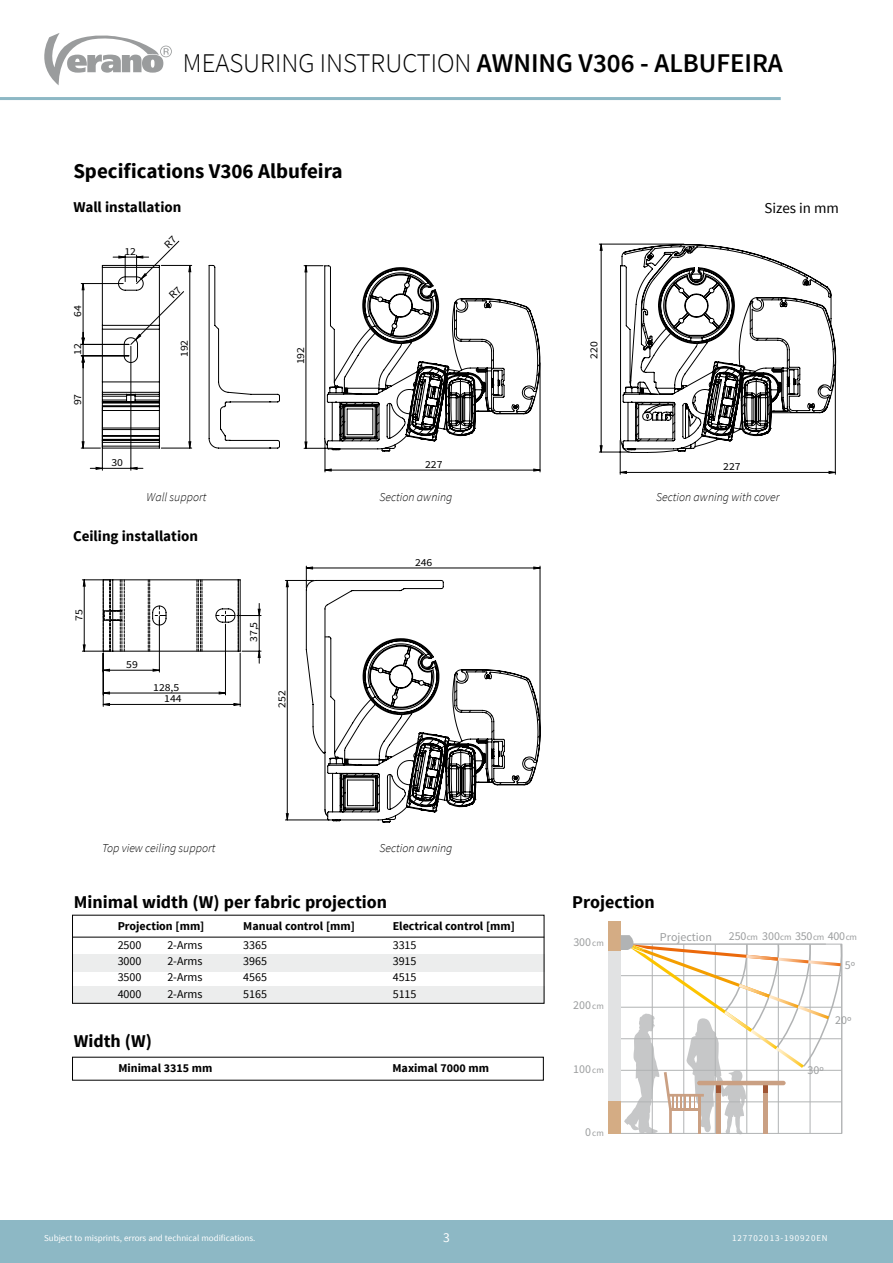
<style>
.page{position:relative;width:893px;height:1263px;background:#fff}
.page>*{position:absolute;margin:0;border:0;box-sizing:border-box;transform-origin:0 0}
.t1{font:300 27px "Source Sans Pro";color:#000}
.t2{font:700 21px "Source Sans Pro";color:#000}
.t3{font:700 18px "Source Sans Pro";color:#000}
.t4{font:700 15px "Source Sans Pro";color:#000}
.t5{font:15px "Source Sans Pro";color:#000}
.t6{font:13.5px "Source Sans Pro";color:#fff}
.t7{font:italic 300 12px "Source Sans Pro";color:#000}
.t8{font:700 12px "Source Sans Pro";color:#000}
.t9{font:12px "Source Sans Pro";color:#000}
.t10{font:12px "Source Sans Pro";color:#9c9e9f}
.t11{font:10.8px "Source Sans Pro";color:#000;scale:1.09 1}
.t12{font:9px "Source Sans Pro";color:#fff}
.t13{font:9px "Source Sans Pro";letter-spacing:.1em;color:#fff}
.t14{font:9px "Source Sans Pro";color:#9c9e9f}
.s1{font-weight:600}
.s2{font-size:9px}
.s3{font-size:12px}
</style>
<div class="page">
<div style="left:0;top:1220px;width:893px;height:43px;background:#8db8c5"></div>
<svg style="left:44px;top:33px;width:128px;height:52px"></svg>
<hr style="left:0;top:97px;width:781px;height:3px;background:#8db8c5">
<svg style="left:285px;top:566px;width:256px;height:256px"></svg>
<hr style="left:325px;top:441px;width:1px;height:31px;background:#000">
<hr style="left:540px;top:363px;width:1px;height:109px;background:#000">
<svg style="left:326px;top:469px;width:214px;height:2px"></svg>
<svg style="left:304px;top:265px;width:237px;height:187px"></svg>
<svg style="left:82px;top:579px;width:179px;height:127px"></svg>
<svg style="left:602px;top:246px;width:233px;height:228px"></svg>
<hr style="left:620px;top:472px;width:215px;height:1px;background:#000">
<hr style="left:835px;top:362px;width:1px;height:112px;background:#000">
<hr style="left:620px;top:440px;width:1px;height:34px;background:#000">
<hr style="left:599px;top:244px;width:85px;height:1px;background:#000">
<hr style="left:599px;top:452px;width:30px;height:1px;background:#000">
<svg style="left:600px;top:245px;width:2px;height:207px"></svg>
<svg style="left:620px;top:244px;width:216px;height:209px"></svg>
<div style="left:608px;top:922px;width:13px;height:212px;background:#d4ac84"></div>
<div style="left:608px;top:951px;width:13px;height:149px;background:#e1e2e3"></div>
<svg style="left:621px;top:935px;width:222px;height:199px"></svg>
<div style="left:72px;top:954px;width:472px;height:17px;background:#eceded"></div>
<div style="left:72px;top:986px;width:472px;height:17px;background:#eceded"></div>
<hr style="left:72px;top:937px;width:472px;height:1px;background:#000">
<svg style="left:81px;top:240px;width:199px;height:231px"></svg>
<h1 class="t1" style="left:183px;top:47px;width:601px">MEASURING INSTRUCTION <span class="s1">AWNING V306 - ALBUFEIRA</span></h1>
<h2 class="t2" style="left:73px;top:158px;width:271px">Specifications V306 Albufeira</h2>
<p class="t4" style="left:73px;top:198px;width:110px">Wall installation</p>
<p class="t11" style="left:71px;top:317px;width:12px;rotate:-90deg">64</p>
<p class="t11" style="left:71px;top:355px;width:12px;rotate:-90deg">12</p>
<p class="t11" style="left:71px;top:405px;width:12px;rotate:-90deg">97</p>
<p class="t11" style="left:124px;top:245px;width:12px">12</p>
<p class="t11" style="left:178px;top:357px;width:17px;rotate:-90deg">192</p>
<p class="t11" style="left:111px;top:456px;width:12px">30</p>
<p class="t7" style="left:147px;top:490px;width:61px">Wall support</p>
<p class="t4" style="left:73px;top:527px;width:127px">Ceiling installation</p>
<p class="t11" style="left:72px;top:620px;width:12px;rotate:-90deg">75</p>
<p class="t11" style="left:126px;top:658px;width:12px">59</p>
<p class="t11" style="left:153px;top:681px;width:25px">128,5</p>
<p class="t11" style="left:164px;top:692px;width:17px">144</p>
<p class="t11" style="left:294px;top:364px;width:17px;rotate:-90deg">192</p>
<p class="t11" style="left:247px;top:642px;width:20px;rotate:-90deg">37,5</p>
<p class="t11" style="left:275px;top:708px;width:17px;rotate:-90deg">252</p>
<p class="t11" style="left:425px;top:458px;width:17px">227</p>
<p class="t11" style="left:587px;top:359px;width:17px;rotate:-90deg">220</p>
<p class="t5" style="left:765px;top:199px;width:76px">Sizes in mm</p>
<p class="t11" style="left:723px;top:460px;width:17px">227</p>
<p class="t7" style="left:379px;top:490px;width:75px">Section awning</p>
<p class="t7" style="left:656px;top:490px;width:125px">Section awning with cover</p>
<p class="t11" style="left:415px;top:556px;width:17px">246</p>
<p class="t7" style="left:102px;top:841px;width:115px">Top view ceiling support</p>
<p class="t7" style="left:379px;top:841px;width:75px">Section awning</p>
<h3 class="t3" style="left:74px;top:890px;width:315px">Minimal width (W) per fabric projection</h3>
<p class="t8" style="left:118px;top:918px;width:88px">Projection [mm]</p>
<p class="t8" style="left:243px;top:918px;width:113px">Manual control [mm]</p>
<p class="t8" style="left:393px;top:918px;width:124px">Electrical control [mm]</p>
<p class="t9" style="left:118px;top:937px;width:25px">2500</p>
<p class="t9" style="left:167px;top:937px;width:37px">2-Arms</p>
<p class="t9" style="left:243px;top:937px;width:25px">3365</p>
<p class="t9" style="left:393px;top:937px;width:25px">3315</p>
<p class="t9" style="left:118px;top:953px;width:25px">3000</p>
<p class="t9" style="left:167px;top:953px;width:37px">2-Arms</p>
<p class="t9" style="left:243px;top:953px;width:25px">3965</p>
<p class="t9" style="left:393px;top:953px;width:25px">3915</p>
<p class="t9" style="left:118px;top:970px;width:25px">3500</p>
<p class="t9" style="left:167px;top:970px;width:37px">2-Arms</p>
<p class="t9" style="left:243px;top:970px;width:25px">4565</p>
<p class="t9" style="left:393px;top:970px;width:25px">4515</p>
<p class="t9" style="left:118px;top:986px;width:25px">4000</p>
<p class="t9" style="left:167px;top:986px;width:37px">2-Arms</p>
<p class="t9" style="left:243px;top:986px;width:25px">5165</p>
<p class="t9" style="left:393px;top:986px;width:25px">5115</p>
<h3 class="t3" style="left:74px;top:1030px;width:80px">Width (W)</h3>
<p class="t8" style="left:118px;top:1060px;width:96px">Minimal 3315 mm</p>
<p class="t8" style="left:392px;top:1060px;width:98px">Maximal 7000 mm</p>
<h3 class="t3" style="left:572px;top:890px;width:84px">Projection</h3>
<p class="t10" style="left:573px;top:934px;width:32px">300<span class="s2">cm</span></p>
<p class="t10" style="left:573px;top:998px;width:32px">200<span class="s2">cm</span></p>
<p class="t10" style="left:573px;top:1061px;width:32px">100<span class="s2">cm</span></p>
<p class="t14" style="left:585px;top:1128px;width:20px"><span class="s3">0</span>cm</p>
<p class="t10" style="left:660px;top:930px;width:53px">Projection</p>
<p class="t10" style="left:729px;top:928px;width:130px">250<span class="s2">cm</span> 300<span class="s2">cm</span> 350<span class="s2">cm</span> 400<span class="s2">cm</span></p>
<p class="t10" style="left:845px;top:957px;width:12px">5º</p>
<p class="t10" style="left:835px;top:1013px;width:18px">20º</p>
<p class="t10" style="left:807px;top:1062px;width:18px">30º</p>
<p class="t12" style="left:44px;top:1233px;width:213px">Subject to misprints, errors and technical modifications.</p>
<p class="t6" style="left:443px;top:1229px;width:8px">3</p>
<p class="t13" style="left:732px;top:1233px;width:97px">127702013-190920EN</p>
</div>
